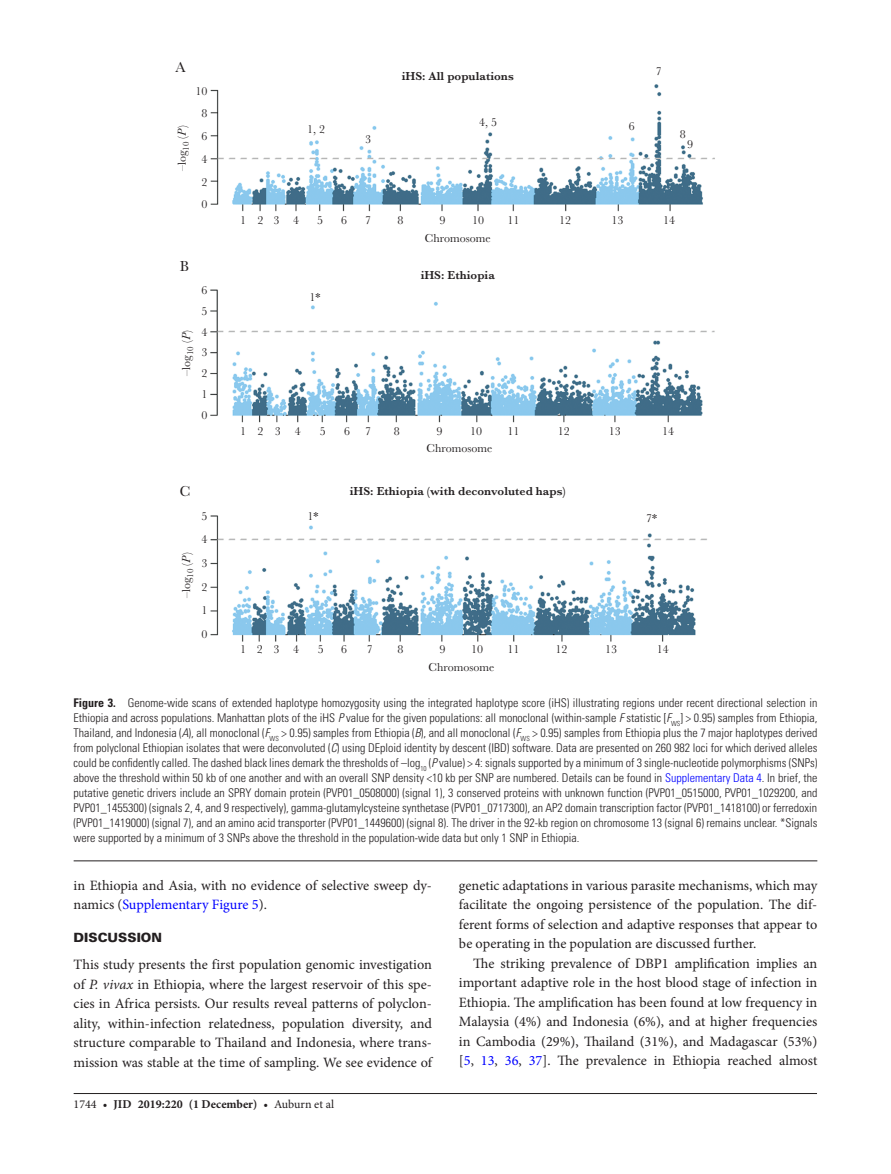
<style>
.page{position:relative;width:891px;height:1174px;background:#fff}
.page>*{position:absolute;margin:0;border:0;box-sizing:border-box;transform-origin:0 0}
.t1{font:15px "Baskerville MT Std";color:#231f20}
.t2{font:14.25px/19.5px "Minion Pro";color:#231f20;text-align:justify}
.t3{font:900 12.75px "Univers LT Std";color:#231f20}
.t4{font:300 condensed 12px/15px "Univers LT Std";color:#231f20;text-align:justify}
.t5{font:12px/22.8px "Baskerville MT Std";color:#231f20;text-align:justify}
.t6{font:600 12px "Baskerville MT Std";color:#231f20}
.t7{font:700 12px "Minion Pro";color:#231f20}
.s1{font-style:italic}
.s2{font-weight:700}
.s3{color:#00f}
.s4{font-weight:400}
</style>
<div class="page">
<hr style="left:74px;top:1093px;width:743px;height:1px;background:#231f20">
<hr style="left:74px;top:860px;width:743px;height:1px;background:#231f20">
<img style="left:210px;top:84px;width:505px;height:558px">
<p class="t1" style="left:176px;top:58px;width:12px">A</p>
<p class="t5" style="left:170px;top:171px;width:48px;rotate:-90deg">–log<sub>10</sub> (<span class="s1">P</span>)</p>
<p class="t5" style="left:196px;top:79px;width:13px;text-align:center">10<br>8<br>6<br>4<br>2<br>0</p>
<p class="t1" style="left:180px;top:258px;width:11px">B</p>
<p class="t5" style="left:175px;top:376px;width:48px;rotate:-90deg">–log<sub>10</sub> (<span class="s1">P</span>)</p>
<p class="t5" style="left:202px;top:280px;width:7px;line-height:20.7px">6<br>5<br>4<br>3<br>2</p>
<p class="t5" style="left:202px;top:403px;width:7px">0</p>
<p class="t5" style="left:202px;top:383px;width:7px">1</p>
<p class="t1" style="left:180px;top:482px;width:12px">C</p>
<p class="t5" style="left:175px;top:598px;width:48px;rotate:-90deg">–log<sub>10</sub> (<span class="s1">P</span>)</p>
<p class="t5" style="left:202px;top:504px;width:7px;line-height:23.7px">5<br>4<br>3<br>2</p>
<p class="t5" style="left:202px;top:623px;width:7px">0</p>
<p class="t5" style="left:202px;top:599px;width:7px">1</p>
<p class="t5" style="left:307px;top:117px;width:19px">1, 2</p>
<p class="t5" style="left:365px;top:128px;width:7px">3</p>
<p class="t6" style="left:402px;top:69px;width:114px">iHS: All populations</p>
<p class="t5" style="left:479px;top:111px;width:19px">4, 5</p>
<p class="t5" style="left:629px;top:114px;width:7px">6</p>
<p class="t5" style="left:656px;top:60px;width:7px">7</p>
<p class="t5" style="left:680px;top:122px;width:7px">8</p>
<p class="t5" style="left:687px;top:133px;width:7px">9</p>
<p class="t5" style="left:240px;top:209px;width:60px">123 4</p>
<p class="t5" style="left:317px;top:209px;width:7px">5</p>
<p class="t5" style="left:341px;top:209px;width:7px">6</p>
<p class="t5" style="left:365px;top:209px;width:7px">7</p>
<p class="t5" style="left:397px;top:209px;width:7px">8</p>
<p class="t5" style="left:439px;top:209px;width:7px">9</p>
<p class="t5" style="left:472px;top:209px;width:13px">10</p>
<p class="t5" style="left:559px;top:209px;width:13px">12</p>
<p class="t5" style="left:508px;top:209px;width:13px">11</p>
<p class="t5" style="left:612px;top:209px;width:13px">13</p>
<p class="t5" style="left:663px;top:209px;width:13px">14</p>
<p class="t5" style="left:425px;top:226px;width:67px">Chromosome</p>
<p class="t5" style="left:310px;top:286px;width:13px">1*</p>
<p class="t6" style="left:421px;top:268px;width:76px">iHS: Ethiopia</p>
<p class="t5" style="left:240px;top:419px;width:62px">123 4</p>
<p class="t5" style="left:320px;top:419px;width:7px">5</p>
<p class="t5" style="left:344px;top:419px;width:7px">6</p>
<p class="t5" style="left:365px;top:419px;width:7px">7</p>
<p class="t5" style="left:394px;top:419px;width:7px">8</p>
<p class="t5" style="left:437px;top:419px;width:7px">9</p>
<p class="t5" style="left:470px;top:419px;width:13px">10</p>
<p class="t5" style="left:558px;top:419px;width:13px">12</p>
<p class="t5" style="left:507px;top:419px;width:13px">11</p>
<p class="t5" style="left:609px;top:419px;width:13px">13</p>
<p class="t5" style="left:662px;top:419px;width:13px">14</p>
<p class="t5" style="left:427px;top:437px;width:67px">Chromosome</p>
<p class="t6" style="left:350px;top:484px;width:217px">iHS: Ethiopia (with deconvoluted haps)</p>
<p class="t5" style="left:308px;top:504px;width:13px">1*</p>
<p class="t5" style="left:646px;top:507px;width:13px">7*</p>
<p class="t5" style="left:240px;top:638px;width:60px">123 4</p>
<p class="t5" style="left:318px;top:638px;width:7px">5</p>
<p class="t5" style="left:341px;top:638px;width:7px">6</p>
<p class="t5" style="left:367px;top:638px;width:7px">7</p>
<p class="t5" style="left:397px;top:638px;width:7px">8</p>
<p class="t5" style="left:439px;top:638px;width:7px">9</p>
<p class="t5" style="left:471px;top:638px;width:13px">10</p>
<p class="t5" style="left:555px;top:638px;width:13px">12</p>
<p class="t5" style="left:507px;top:638px;width:13px">11</p>
<p class="t5" style="left:605px;top:638px;width:13px">13</p>
<p class="t5" style="left:657px;top:638px;width:13px">14</p>
<p class="t5" style="left:428px;top:655px;width:67px">Chromosome</p>
<p class="t4" style="left:74px;top:696px;width:745px"><span class="s2">Figure 3.</span> Genome-wide scans of extended haplotype homozygosity using the integrated haplotype score (iHS) illustrating regions under recent directional selection in Ethiopia and across populations. Manhattan plots of the iHS <span class="s1">P</span> value for the given populations: all monoclonal (within-sample <span class="s1">F</span> statistic [<span class="s1">F</span><sub>WS</sub>] &gt; 0.95) samples from Ethiopia, Thailand, and Indonesia (<span class="s1">A</span>), all monoclonal (<span class="s1">F</span><sub>WS</sub> &gt; 0.95) samples from Ethiopia (<span class="s1">B</span>), and all monoclonal (<span class="s1">F</span><sub>WS</sub> &gt; 0.95) samples from Ethiopia plus the 7 major haplotypes derived from polyclonal Ethiopian isolates that were deconvoluted (<span class="s1">C</span>) using DEploid identity by descent (IBD) software. Data are presented on 260 982 loci for which derived alleles could be confidently called. The dashed black lines demark the thresholds of –log<sub>10</sub> (<span class="s1">P</span> value) &gt; 4: signals supported by a minimum of 3 single-nucleotide polymorphisms (SNPs) above the threshold within 50 kb of one another and with an overall SNP density &lt;10 kb per SNP are numbered. Details can be found in <span class="s3">Supplementary Data 4</span>. In brief, the putative genetic drivers include an SPRY domain protein (PVP01_0508000) (signal 1), 3 conserved proteins with unknown function (PVP01_0515000, PVP01_1029200, and PVP01_1455300) (signals 2, 4, and 9 respectively), gamma-glutamylcysteine synthetase (PVP01_0717300), an AP2 domain transcription factor (PVP01_1418100) or ferredoxin (PVP01_1419000) (signal 7), and an amino acid transporter (PVP01_1449600) (signal 8). The driver in the 92-kb region on chromosome 13 (signal 6) remains unclear. *Signals were supported by a minimum of 3 SNPs above the threshold in the population-wide data but only 1 SNP in Ethiopia.</p>
<p class="t2" style="left:74px;top:876px;width:360px">in Ethiopia and Asia, with no evidence of selective sweep dy&shy;namics (<span class="s3">Supplementary Figure 5</span>).</p>
<p class="t3" style="left:74px;top:930px;width:90px">DISCUSSION</p>
<p class="t2" style="left:74px;top:955px;width:360px">This study presents the first population genomic investigation of <span class="s1">P. vivax</span> in Ethiopia, where the largest reservoir of this spe&shy;cies in Africa persists. Our results reveal patterns of polyclon&shy;ality, within-infection relatedness, population diversity, and structure comparable to Thailand and Indonesia, where trans&shy;mission was stable at the time of sampling. We see evidence of</p>
<p class="t7" style="left:74px;top:1095px;width:262px"><span class="s4">1744 •</span> jid 2019:220 (1 December) <span class="s4">• Auburn et al</span></p>
<p class="t2" style="left:459px;top:876px;width:360px">genetic adaptations in various parasite mechanisms, which may facilitate the ongoing persistence of the population. The dif&shy;ferent forms of selection and adaptive responses that appear to be operating in the population are discussed further.</p>
<p class="t2" style="left:459px;top:954px;width:360px;text-indent:14px">The striking prevalence of DBP1 amplification implies an important adaptive role in the host blood stage of infection in Ethiopia. The amplification has been found at low frequency in Malaysia (4%) and Indonesia (6%), and at higher frequencies in Cambodia (29%), Thailand (31%), and Madagascar (53%) [<span class="s3">5</span>, <span class="s3">13</span>, <span class="s3">36</span>, <span class="s3">37</span>]. The prevalence in Ethiopia reached almost</p>
</div>
